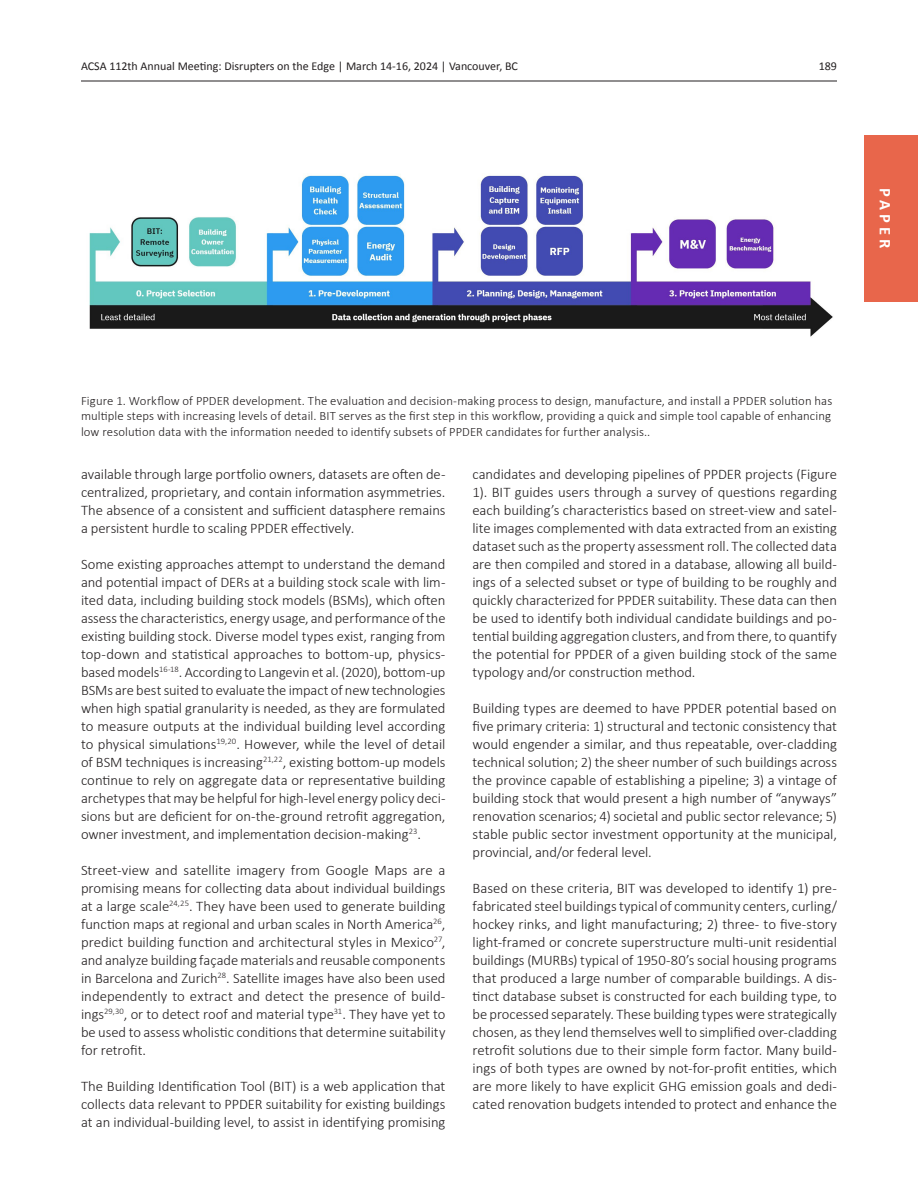
<style>
.page{position:relative;width:918px;height:1188px;background:#fff}
.page>*{position:absolute;margin:0;border:0;box-sizing:border-box;transform-origin:0 0}
.t1{font:700 16.5px "Calibri";letter-spacing:.235em;color:#fff}
._06_Main_Body_Text_-_no_break_body{font:300 14.7px/18px "Calibri";letter-spacing:-.005em;color:#231f20;text-align:justify}
._07_Caption_Text{font:300 12.75px/15.3px "Calibri";letter-spacing:.005em;color:#231f20;text-align:justify}
.t2{font:12px "Calibri";color:#231f20}
</style>
<div class="page">
<hr style="left:81px;top:81px;width:756px;height:1px;background:#231f20">
<div style="left:864px;top:135px;width:54px;height:166px;background:#e8664b"></div>
<img style="left:89px;top:175px;width:744px;height:162px">
<p class="t2" style="left:81px;top:57px;width:438px">ACSA 112th Annual Meeting: Disrupters on the Edge | March 14-16, 2024 | Vancouver, BC</p>
<p class="t2" style="left:819px;top:57px;width:20px">189</p>
<p class="t1" style="left:897px;top:188px;width:61px;rotate:90deg">PAPER</p>
<p class="_07_Caption_Text" style="left:81px;top:393px;width:753px">Figure 1. Workflow of PPDER development. The evaluation and decision-making process to design, manufacture, and install a PPDER solution has multiple steps with increasing levels of detail. BIT serves as the first step in this workflow, providing a quick and simple tool capable of enhancing low resolution data with the information needed to identify subsets of PPDER candidates for further analysis..</p>
<p class="_06_Main_Body_Text_-_no_break_body" style="left:81px;top:465px;width:366px">available through large portfolio owners, datasets are often de&shy;centralized, proprietary, and contain information asymmetries.<br>The absence of a consistent and sufficient datasphere remains a persistent hurdle to scaling PPDER effectively.</p>
<p class="_06_Main_Body_Text_-_no_break_body" style="left:81px;top:555px;width:366px">Some existing approaches attempt to understand the demand and potential impact of DERs at a building stock scale with lim&shy;ited data, including building stock models (BSMs), which often assess the characteristics, energy usage, and performance of the existing building stock. Diverse model types exist, ranging from top-down and statistical approaches to bottom-up, physics&shy;based models<sup>16-18</sup>. According to Langevin et al. (2020), bottom-up BSMs are best suited to evaluate the impact of new technologies when high spatial granularity is needed, as they are formulated to measure outputs at the individual building level according to physical simulations<sup>19,20</sup>. However, while the level of detail of BSM techniques is increasing<sup>21,22</sup>, existing bottom-up models continue to rely on aggregate data or representative building archetypes that may be helpful for high-level energy policy deci&shy;sions but are deficient for on-the-ground retrofit aggregation, owner investment, and implementation decision-making<sup>23</sup>.</p>
<p class="_06_Main_Body_Text_-_no_break_body" style="left:81px;top:861px;width:366px">Street-view and satellite imagery from Google Maps are a promising means for collecting data about individual buildings at a large scale<sup>24,25</sup>. They have been used to generate building function maps at regional and urban scales in North America<sup>26</sup>, predict building function and architectural styles in Mexico<sup>27</sup>, and analyze building façade materials and reusable components in Barcelona and Zurich<sup>28</sup>. Satellite images have also been used independently to extract and detect the presence of build&shy;ings<sup>29,30</sup>, or to detect roof and material type<sup>31</sup>. They have yet to be used to assess wholistic conditions that determine suitability for retrofit.</p>
<p class="_06_Main_Body_Text_-_no_break_body" style="left:81px;top:1077px;width:366px">The Building Identification Tool (BIT) is a web application that collects data relevant to PPDER suitability for existing buildings at an individual-building level, to assist in identifying promising</p>
<p class="_06_Main_Body_Text_-_no_break_body" style="left:472px;top:465px;width:366px">candidates and developing pipelines of PPDER projects (Figure 1). BIT guides users through a survey of questions regarding each building’s characteristics based on street-view and satel&shy;lite images complemented with data extracted from an existing dataset such as the property assessment roll. The collected data are then compiled and stored in a database, allowing all build&shy;ings of a selected subset or type of building to be roughly and quickly characterized for PPDER suitability. These data can then be used to identify both individual candidate buildings and po&shy;tential building aggregation clusters, and from there, to quantify the potential for PPDER of a given building stock of the same typology and/or construction method.</p>
<p class="_06_Main_Body_Text_-_no_break_body" style="left:472px;top:699px;width:366px">Building types are deemed to have PPDER potential based on five primary criteria: 1) structural and tectonic consistency that would engender a similar, and thus repeatable, over-cladding technical solution; 2) the sheer number of such buildings across the province capable of establishing a pipeline; 3) a vintage of building stock that would present a high number of “anyways” renovation scenarios; 4) societal and public sector relevance; 5) stable public sector investment opportunity at the municipal, provincial, and/or federal level.</p>
<p class="_06_Main_Body_Text_-_no_break_body" style="left:472px;top:879px;width:366px">Based on these criteria, BIT was developed to identify 1) pre&shy;fabricated steel buildings typical of community centers, curling/ hockey rinks, and light manufacturing; 2) three- to five-story light-framed or concrete superstructure multi-unit residential buildings (MURBs) typical of 1950-80’s social housing programs that produced a large number of comparable buildings. A dis&shy;tinct database subset is constructed for each building type, to be processed separately. These building types were strategically chosen, as they lend themselves well to simplified over-cladding retrofit solutions due to their simple form factor. Many build&shy;ings of both types are owned by not-for-profit entities, which are more likely to have explicit GHG emission goals and dedi&shy;cated renovation budgets intended to protect and enhance the</p>
</div>
